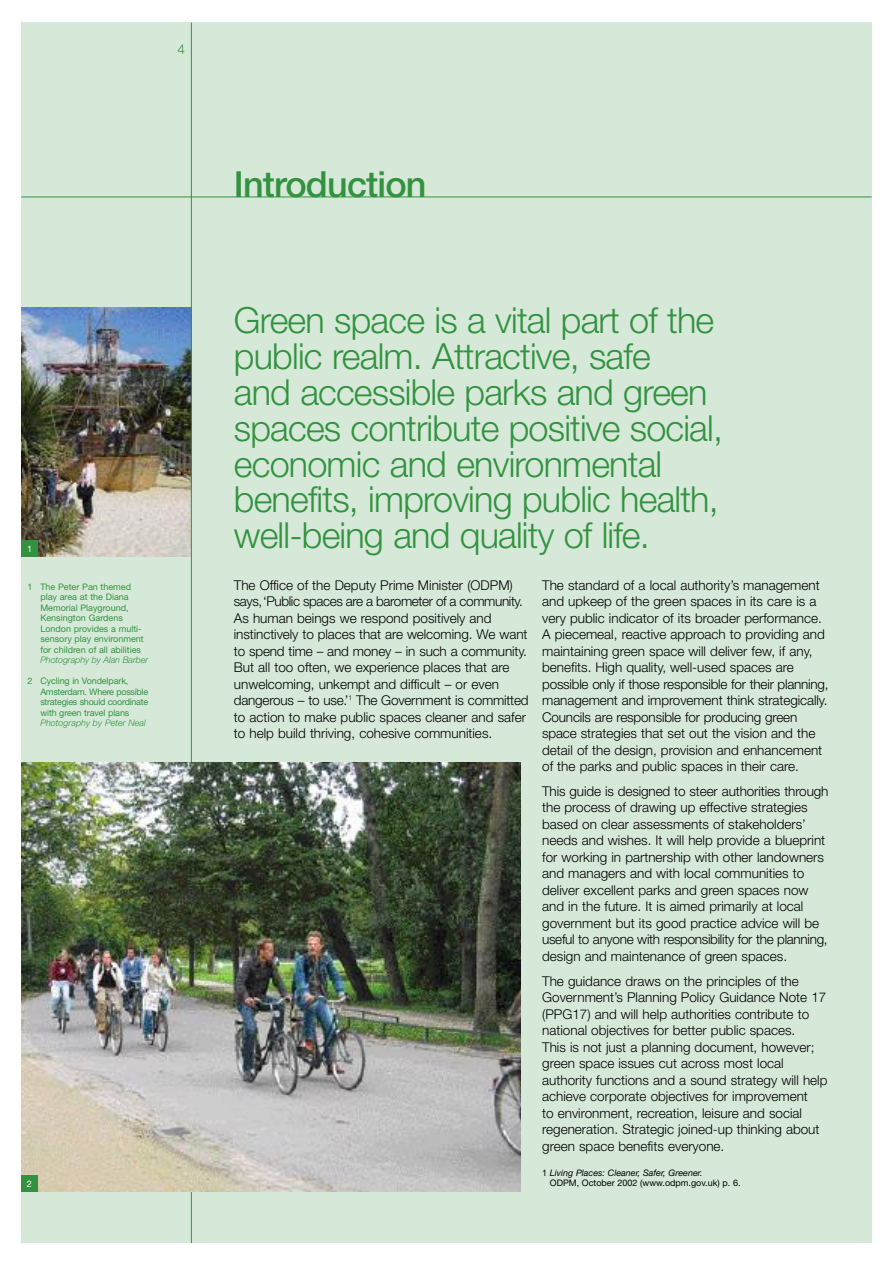
<style>
.page{position:relative;width:893px;height:1263px;background:#fff}
.page>*{position:absolute;margin:0;border:0;box-sizing:border-box;transform-origin:0 0}
.t1{font:300 36px/35.8px "Helvetica Neue";letter-spacing:-.02em;color:#32923f}
.t2{font:500 36px "Helvetica Neue";letter-spacing:-.02em;color:#32923f}
.t3{font:300 13.5px/16.5px "Helvetica Neue";color:#000}
.t4{font:300 13.5px "Helvetica Neue";color:#32923f}
.t5{font:9px/10.5px "Helvetica Neue";color:#32923f}
.t6{font:9px/10.5px "Helvetica Neue";letter-spacing:-.03em;color:#32923f}
.t7{font:9px/10.5px "Helvetica Neue";color:#000}
.t8{font:italic 300 9px "Helvetica Neue";letter-spacing:-.01em;color:#32923f}
.t9{font:9px "Helvetica Neue";color:#fff}
.s1{font-style:italic}
</style>
<div class="page">
<div style="left:21px;top:23px;width:851px;height:1220px;background:#d6e9d9"></div>
<img style="left:21px;top:307px;width:170px;height:250px">
<div style="left:21px;top:540px;width:17px;height:17px;background:#32923f"></div>
<hr style="left:21px;top:197px;width:851px;height:1px;background:#32923f">
<hr style="left:191px;top:23px;width:1px;height:1220px;background:#32923f">
<img style="left:21px;top:763px;width:500px;height:429px">
<div style="left:21px;top:1175px;width:17px;height:17px;background:#32923f"></div>
<p class="t4" style="left:177px;top:44px;width:9px">4</p>
<p class="t9" style="left:27px;top:545px;width:7px">1</p>
<p class="t5" style="left:40px;top:582px;width:105px;text-indent:-13px">1 The Peter Pan themed play area at the Diana<br>Memorial Playground,<br>Kensington Gardens<br>London provides a multi&shy;sensory play environment for children of all abilities</p>
<p class="t8" style="left:40px;top:657px;width:109px">Photography by Alan Barber</p>
<p class="t6" style="left:40px;top:677px;width:109px;text-indent:-13px">2 Cycling in Vondelpark,<br>Amsterdam. Where possible strategies should coordinate with green travel plans</p>
<p class="t8" style="left:40px;top:720px;width:107px">Photography by Peter Neal</p>
<p class="t9" style="left:27px;top:1180px;width:7px">2</p>
<h1 class="t2" style="left:234px;top:171px;width:194px">Introduction</h1>
<h1 class="t1" style="left:234px;top:306px;width:491px">Green space is a vital part of the public realm. Attractive, safe<br>and accessible parks and green spaces contribute positive social, economic and environmental benefits, improving public health, well-being and quality of life.</h1>
<p class="t3" style="left:234px;top:578px;width:296px">The Office of the Deputy Prime Minister (ODPM) says,‘Public spaces are a barometer of a community.<br>As human beings we respond positively and instinctively to places that are welcoming. We want to spend time – and money – in such a community.<br>But all too often, we experience places that are unwelcoming, unkempt and difficult – or even dangerous – to use.’<sup>1</sup> The Government is committed to action to make public spaces cleaner and safer to help build thriving, cohesive communities.</p>
<p class="t3" style="left:542px;top:578px;width:288px">The standard of a local authority’s management and upkeep of the green spaces in its care is a very public indicator of its broader performance.<br>A piecemeal, reactive approach to providing and maintaining green space will deliver few, if any, benefits. High quality, well-used spaces are possible only if those responsible for their planning, management and improvement think strategically.<br>Councils are responsible for producing green space strategies that set out the vision and the detail of the design, provision and enhancement of the parks and public spaces in their care.</p>
<p class="t3" style="left:542px;top:784px;width:288px">This guide is designed to steer authorities through the process of drawing up effective strategies based on clear assessments of stakeholders’ needs and wishes. It will help provide a blueprint for working in partnership with other landowners and managers and with local communities to deliver excellent parks and green spaces now and in the future. It is aimed primarily at local government but its good practice advice will be useful to anyone with responsibility for the planning, design and maintenance of green spaces.</p>
<p class="t3" style="left:542px;top:974px;width:287px">The guidance draws on the principles of the Government’s Planning Policy Guidance Note 17 (PPG17) and will help authorities contribute to national objectives for better public spaces.<br>This is not just a planning document, however; green space issues cut across most local authority functions and a sound strategy will help achieve corporate objectives for improvement<br>to environment, recreation, leisure and social regeneration. Strategic joined-up thinking about green space benefits everyone.</p>
<p class="t7" style="left:550px;top:1168px;width:192px;text-indent:-8px">1 <span class="s1">Living Places: Cleaner, Safer, Greener.<br></span>ODPM, October 2002 (www.odpm.gov.uk) p. 6.</p>
</div>
